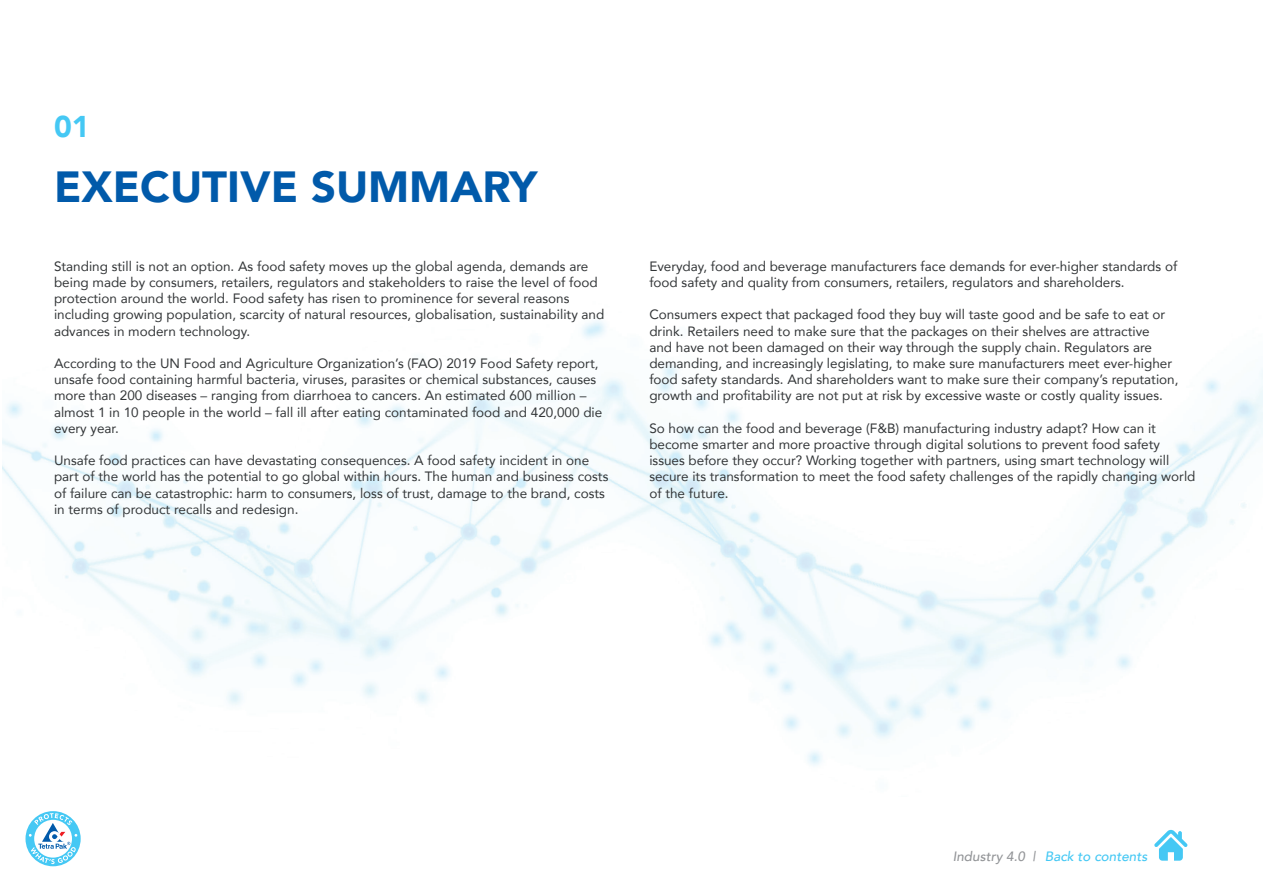
<style>
.page{position:relative;width:1263px;height:893px;background:#fff}
.page>*{position:absolute;margin:0;border:0;box-sizing:border-box;transform-origin:0 0}
.t1{font:900 43.5px "Avenir";color:#015aaa}
.t2{font:900 30px "Avenir";color:#45c8f4}
.t3{font:13.5px/16.2px "Avenir";color:#333638}
.t4{font:italic 500 13.5px "Avenir";color:#45c8f4}
.s1{color:#939598}
</style>
<div class="page">
<svg style="left:26px;top:811px;width:55px;height:55px"></svg>
<img style="left:3px;top:320px;width:1260px;height:446px">
<svg style="left:1154px;top:830px;width:33px;height:31px"></svg>
<h2 class="t2" style="left:54px;top:101px;width:37px">01</h2>
<h1 class="t1" style="left:54px;top:150px;width:485px">EXECUTIVE SUMMARY</h1>
<p class="t3" style="left:54px;top:258px;width:552px">Standing still is not an option. As food safety moves up the global agenda, demands are being made by consumers, retailers, regulators and stakeholders to raise the level of food protection around the world. Food safety has risen to prominence for several reasons including growing population, scarcity of natural resources, globalisation, sustainability and advances in modern technology.</p>
<p class="t3" style="left:54px;top:355px;width:550px">According to the UN Food and Agriculture Organization’s (FAO) 2019 Food Safety report, unsafe food containing harmful bacteria, viruses, parasites or chemical substances, causes more than 200 diseases – ranging from diarrhoea to cancers. An estimated 600 million – almost 1 in 10 people in the world – fall ill after eating contaminated food and 420,000 die every year.</p>
<p class="t3" style="left:54px;top:452px;width:556px">Unsafe food practices can have devastating consequences. A food safety incident in one part of the world has the potential to go global within hours. The human and business costs of failure can be catastrophic: harm to consumers, loss of trust, damage to the brand, costs in terms of product recalls and redesign.</p>
<p class="t3" style="left:649px;top:258px;width:529px">Everyday, food and beverage manufacturers face demands for ever-higher standards of food safety and quality from consumers, retailers, regulators and shareholders.</p>
<p class="t3" style="left:649px;top:306px;width:531px">Consumers expect that packaged food they buy will taste good and be safe to eat or drink. Retailers need to make sure that the packages on their shelves are attractive<br>and have not been damaged on their way through the supply chain. Regulators are demanding, and increasingly legislating, to make sure manufacturers meet ever-higher food safety standards. And shareholders want to make sure their company’s reputation, growth and profitability are not put at risk by excessive waste or costly quality issues.</p>
<p class="t3" style="left:649px;top:420px;width:548px">So how can the food and beverage (F&amp;B) manufacturing industry adapt? How can it become smarter and more proactive through digital solutions to prevent food safety issues before they occur? Working together with partners, using smart technology will secure its transformation to meet the food safety challenges of the rapidly changing world of the future.</p>
<p class="t4" style="left:953px;top:848px;width:196px"><span class="s1">Industry 4.0 |</span> Back to contents</p>
</div>
